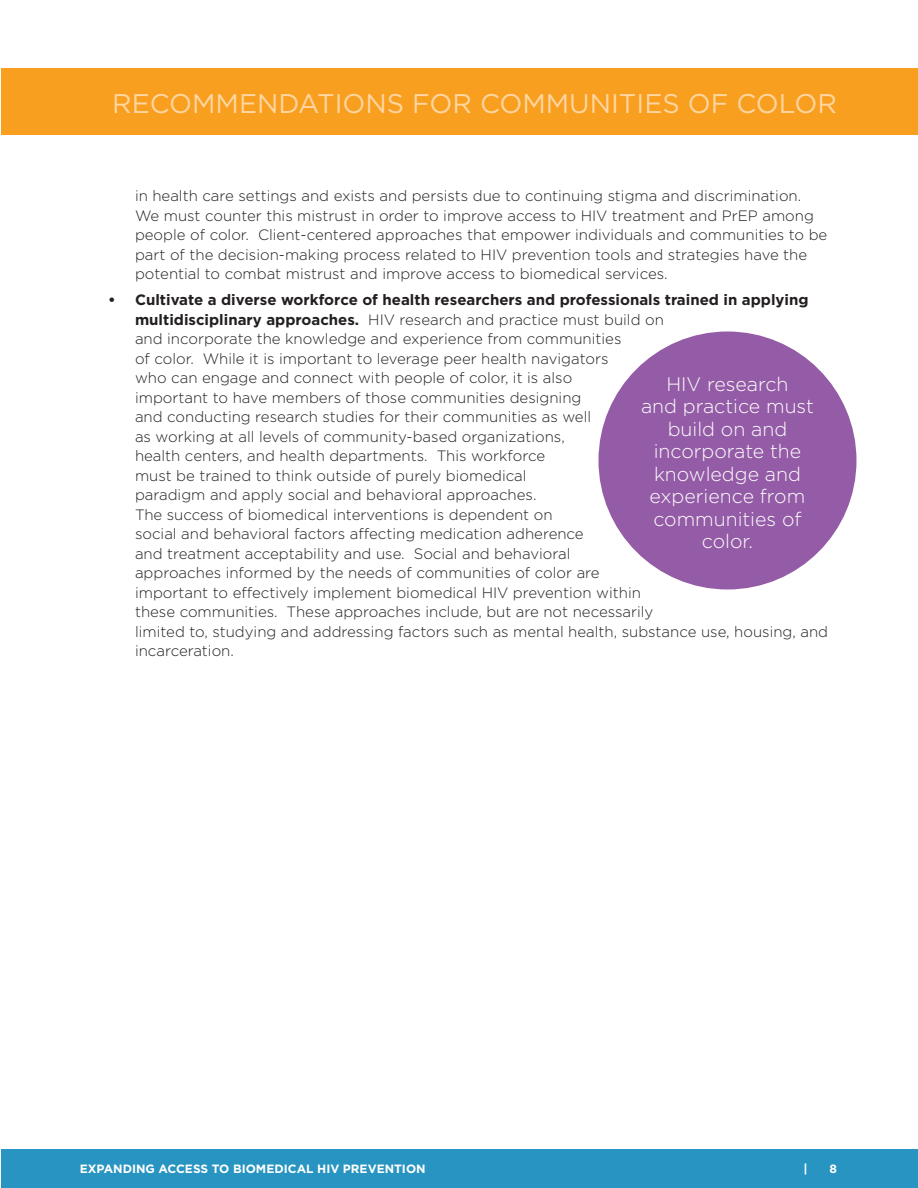
<style>
.page{position:relative;width:918px;height:1188px;background:#fff}
.page>*{position:absolute;margin:0;border:0;box-sizing:border-box;transform-origin:0 0}
.t1{font:27px "Gotham";color:#ffd6a2}
.t2{font:300 19.5px/22.5px "Gotham";color:#fff;text-align:center}
.t3{font:300 15px/19.5px "Gotham";color:#231f20}
.t4{font:700 12px "Gotham";color:#fff}
.s1{font-weight:700}
</style>
<div class="page">
<div style="left:2px;top:1150px;width:916px;height:38px;background:#2894c1"></div>
<div style="left:2px;top:68px;width:916px;height:67px;background:#f99f1f"></div>
<div style="left:598px;top:332px;width:258px;height:258px;background:#945ca6;border-radius:50%"></div>
<h1 class="t1" style="left:112px;top:86px;width:60px">RECOMM</h1>
<h1 class="t1" style="left:239px;top:86px;width:37px">ENDATIONS</h1>
<h1 class="t1" style="left:412px;top:86px;width:91px">FOR COMM</h1>
<h1 class="t1" style="left:569px;top:86px;width:34px">UNITI</h1>
<h1 class="t1" style="left:644px;top:86px;width:113px">ES OF COLOR</h1>
<p class="t3" style="left:135px;top:186px;width:694px">in health care settings and exists and persists due to continuing stigma and discrimination.<br>We must counter this mistrust in order to improve access to HIV treatment and PrEP among people of color. Client-centered approaches that empower individuals and communities to be part of the decision-making process related to HIV prevention tools and strategies have the potential to combat mistrust and improve access to biomedical services.</p>
<p class="t3" style="left:135px;top:290px;width:695px;text-indent:-27px"><span class="s1">• Cultivate a diverse workforce of health researchers and professionals trained in applying multidisciplinary approaches.</span> HIV research and practice must build on<br>and incorporate the knowledge and experience from communities<br>of color. While it is important to leverage peer health navigators<br>who can engage and connect with people of color, it is also<br>important to have members of those communities designing<br>and conducting research studies for their communities as well<br>as working at all levels of community-based organizations,<br>health centers, and health departments. This workforce<br>must be trained to think outside of purely biomedical<br>paradigm and apply social and behavioral approaches.<br>The success of biomedical interventions is dependent on<br>social and behavioral factors affecting medication adherence<br>and treatment acceptability and use. Social and behavioral<br>approaches informed by the needs of communities of color are<br>important to effectively implement biomedical HIV prevention within<br>these communities. These approaches include, but are not necessarily<br>limited to, studying and addressing factors such as mental health, substance use, housing, and incarceration.</p>
<h2 class="t2" style="left:641px;top:372px;width:174px">HIV research<br>and practice must build on and incorporate the knowledge and experience from communities of color.</h2>
<p class="t4" style="left:80px;top:1161px;width:97px">Expanding Access</p>
<p class="t4" style="left:212px;top:1161px;width:157px">to Biomedical HIV Preve</p>
<p class="t4" style="left:385px;top:1161px;width:42px">ntion</p>
<p class="t4" style="left:804px;top:1161px;width:6px">|</p>
<p class="t4" style="left:829px;top:1161px;width:9px">8</p>
</div>
